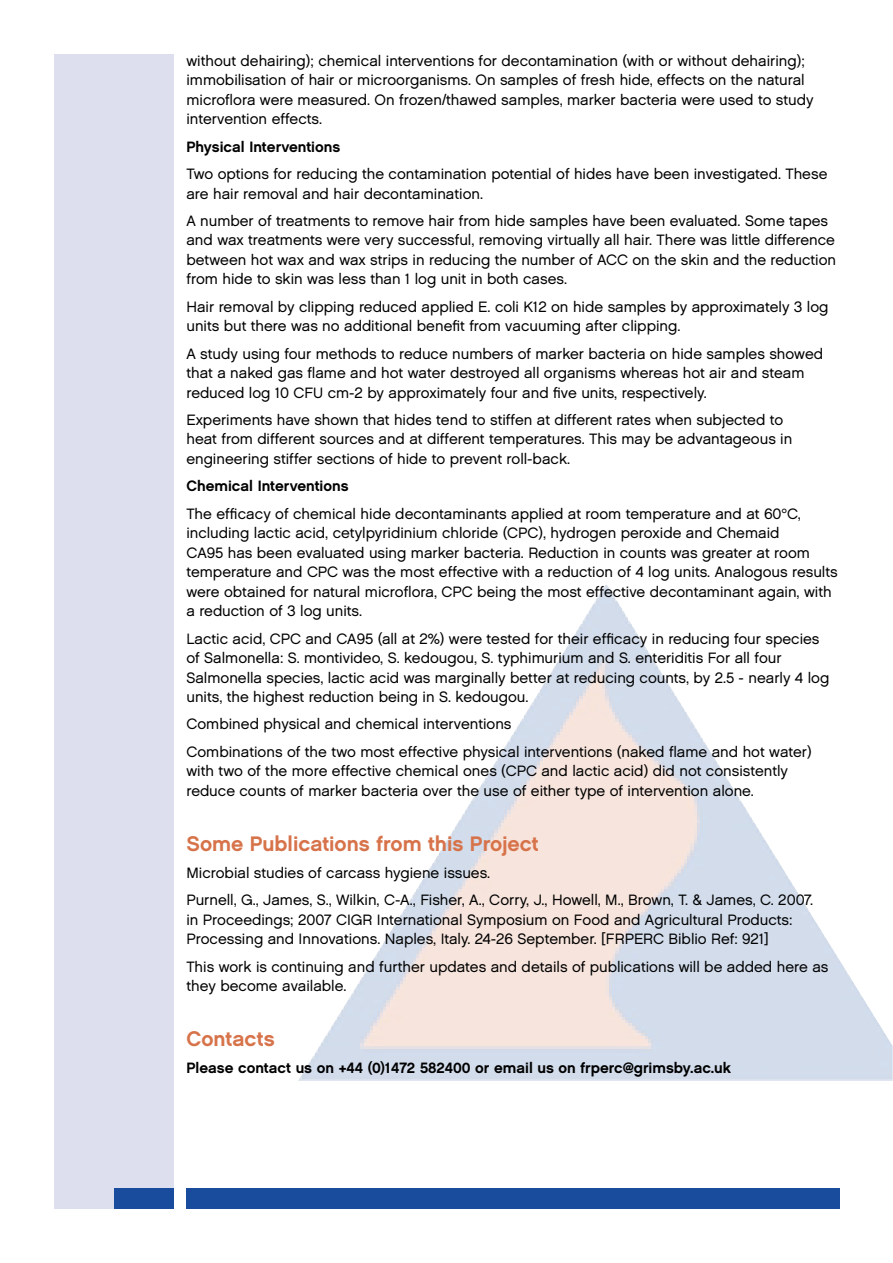
<style>
.page{position:relative;width:893px;height:1263px;background:#fff}
.page>*{position:absolute;margin:0;border:0;box-sizing:border-box;transform-origin:0 0}
.t1{font:21px "Chalet PS New York Nineteen Sixty";color:#d7734a}
.t2{font:15px/19.5px "Chalet PS London Nineteen Sixty";color:#000}
.t3{font:15px "Chalet PS New York Nineteen Sixty";color:#000}
</style>
<div class="page">
<img style="left:298px;top:584px;width:595px;height:497px">
<div style="left:55px;top:54px;width:119px;height:1155px;background:#dddfee"></div>
<div style="left:186px;top:1188px;width:654px;height:21px;background:#194c9c"></div>
<div style="left:114px;top:1188px;width:60px;height:21px;background:#194c9c"></div>
<p class="t2" style="left:186px;top:51px;width:629px">without dehairing); chemical interventions for decontamination (with or without dehairing); immobilisation of hair or microorganisms. On samples of fresh hide, effects on the natural microflora were measured. On frozen/thawed samples, marker bacteria were used to study intervention effects.</p>
<p class="t3" style="left:186px;top:137px;width:155px">Physical Interventions</p>
<p class="t2" style="left:186px;top:164px;width:642px">Two options for reducing the contamination potential of hides have been investigated. These are hair removal and hair decontamination.</p>
<p class="t2" style="left:186px;top:211px;width:651px">A number of treatments to remove hair from hide samples have been evaluated. Some tapes and wax treatments were very successful, removing virtually all hair. There was little difference between hot wax and wax strips in reducing the number of ACC on the skin and the reduction from hide to skin was less than 1 log unit in both cases.</p>
<p class="t2" style="left:186px;top:297px;width:644px">Hair removal by clipping reduced applied E. coli K12 on hide samples by approximately 3 log units but there was no additional benefit from vacuuming after clipping.</p>
<p class="t2" style="left:186px;top:344px;width:638px">A study using four methods to reduce numbers of marker bacteria on hide samples showed that a naked gas flame and hot water destroyed all organisms whereas hot air and steam reduced log 10 CFU cm-2 by approximately four and five units, respectively.</p>
<p class="t2" style="left:186px;top:410px;width:607px">Experiments have shown that hides tend to stiffen at different rates when subjected to heat from different sources and at different temperatures. This may be advantageous in engineering stiffer sections of hide to prevent roll-back.</p>
<p class="t3" style="left:186px;top:477px;width:164px">Chemical Interventions</p>
<p class="t2" style="left:186px;top:504px;width:653px">The efficacy of chemical hide decontaminants applied at room temperature and at 60°C, including lactic acid, cetylpyridinium chloride (CPC), hydrogen peroxide and Chemaid<br>CA95 has been evaluated using marker bacteria. Reduction in counts was greater at room temperature and CPC was the most effective with a reduction of 4 log units. Analogous results were obtained for natural microflora, CPC being the most effective decontaminant again, with a reduction of 3 log units.</p>
<p class="t2" style="left:186px;top:628px;width:644px">Lactic acid, CPC and CA95 (all at 2%) were tested for their efficacy in reducing four species of Salmonella: S. montivideo, S. kedougou, S. typhimurium and S. enteriditis For all four Salmonella species, lactic acid was marginally better at reducing counts, by 2.5 - nearly 4 log units, the highest reduction being in S. kedougou.</p>
<p class="t2" style="left:186px;top:710px;width:627px;line-height:27.3px">Combined physical and chemical interventions<br>Combinations of the two most effective physical interventions (naked flame and hot water)</p>
<p class="t2" style="left:186px;top:761px;width:603px">with two of the more effective chemical ones (CPC and lactic acid) did not consistently reduce counts of marker bacteria over the use of either type of intervention alone.</p>
<h1 class="t1" style="left:186px;top:830px;width:354px">Some Publications from this Project</h1>
<p class="t2" style="left:186px;top:859px;width:628px;line-height:27.3px">Microbial studies of carcass hygiene issues.<br>Purnell, G., James, S., Wilkin, C-A., Fisher, A., Corry, J., Howell, M., Brown, T. &amp; James, C. 2007.</p>
<p class="t2" style="left:186px;top:910px;width:607px">in Proceedings; 2007 CIGR International Symposium on Food and Agricultural Products:<br>Processing and Innovations. Naples, Italy. 24-26 September. [FRPERC Biblio Ref: 921]</p>
<p class="t2" style="left:186px;top:956px;width:643px">This work is continuing and further updates and details of publications will be added here as they become available.</p>
<h1 class="t1" style="left:186px;top:1026px;width:90px">Contacts</h1>
<p class="t3" style="left:186px;top:1059px;width:546px">Please contact us on +44 (0)1472 582400 or email us on frperc@grimsby.ac.uk</p>
</div>
